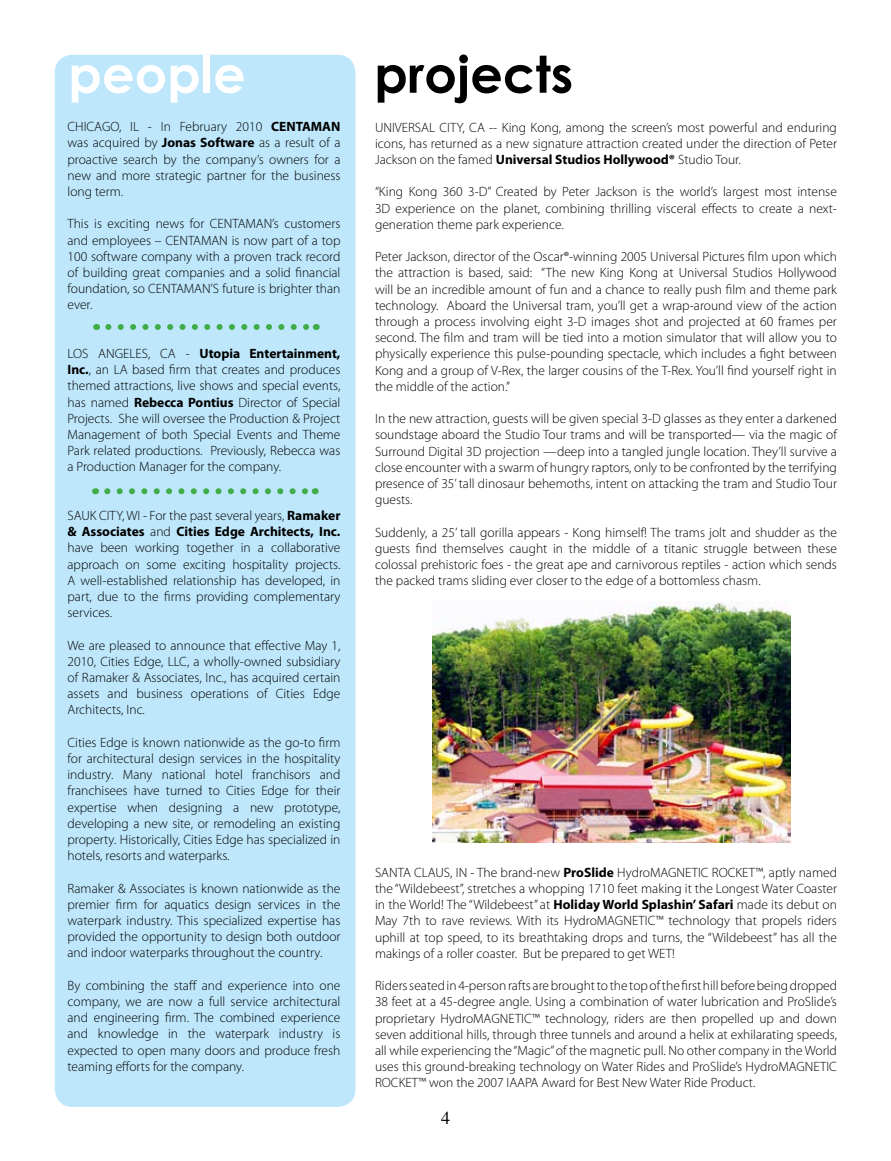
<style>
.page{position:relative;width:891px;height:1161px;background:#fff}
.page>*{position:absolute;margin:0;border:0;box-sizing:border-box;transform-origin:0 0}
.t1{font:700 51px "Century Gothic";color:#000}
.t2{font:700 51px "Century Gothic";color:#fff}
.t3{font:300 13.5px/16.2px "Myriad Pro";color:#000;text-align:justify}
.s1{font-weight:700}
</style>
<div class="page">
<div style="left:55px;top:55px;width:301px;height:1052px;background:#bee7fb;border-radius:18px"></div>
<img style="left:432px;top:602px;width:359px;height:241px">
<svg style="left:107px;top:488px;width:201px;height:6px"></svg>
<svg style="left:108px;top:324px;width:201px;height:6px"></svg>
<h1 class="t2" style="left:68px;top:42px;width:179px">people</h1>
<h1 class="t1" style="left:374px;top:42px;width:200px">projects</h1>
<p class="t3" style="left:68px;top:118px;width:275px">CHICAGO, IL - In February 2010 <span class="s1">CENTAMAN </span>was acquired by <span class="s1">Jonas Software</span> as a result of a proactive search by the company’s owners for a new and more strategic partner for the business long term.</p>
<p class="t3" style="left:68px;top:216px;width:275px">This is exciting news for CENTAMAN’s customers and employees – CENTAMAN is now part of a top 100 software company with a proven track record of building great companies and a solid financial foundation, so CENTAMAN’S future is brighter than ever.</p>
<p class="t3" style="left:68px;top:345px;width:275px">LOS ANGELES, CA - <span class="s1">Utopia Entertainment, Inc.</span>, an LA based firm that creates and produces themed attractions, live shows and special events, has named <span class="s1">Rebecca Pontius</span> Director of Special Projects. She will oversee the Production &amp; Project Management of both Special Events and Theme Park related productions. Previously, Rebecca was a Production Manager for the company.</p>
<p class="t3" style="left:68px;top:507px;width:275px">SAUK CITY, WI - For the past several years, <span class="s1">Ramaker &amp; Associates</span> and <span class="s1">Cities Edge Architects, Inc. </span>have been working together in a collaborative approach on some exciting hospitality projects.<br>A well-established relationship has developed, in part, due to the firms providing complementary services.</p>
<p class="t3" style="left:68px;top:637px;width:275px">We are pleased to announce that effective May 1, 2010, Cities Edge, LLC, a wholly-owned subsidiary of Ramaker &amp; Associates, Inc., has acquired certain assets and business operations of Cities Edge Architects, Inc.</p>
<p class="t3" style="left:68px;top:734px;width:275px">Cities Edge is known nationwide as the go-to firm for architectural design services in the hospitality industry. Many national hotel franchisors and franchisees have turned to Cities Edge for their expertise when designing a new prototype, developing a new site, or remodeling an existing property. Historically, Cities Edge has specialized in hotels, resorts and waterparks.</p>
<p class="t3" style="left:68px;top:880px;width:275px">Ramaker &amp; Associates is known nationwide as the premier firm for aquatics design services in the waterpark industry. This specialized expertise has provided the opportunity to design both outdoor and indoor waterparks throughout the country.</p>
<p class="t3" style="left:68px;top:977px;width:275px">By combining the staff and experience into one company, we are now a full service architectural and engineering firm. The combined experience and knowledge in the waterpark industry is expected to open many doors and produce fresh teaming efforts for the company.</p>
<p class="t3" style="left:375px;top:119px;width:464px">UNIVERSAL CITY, CA -- King Kong, among the screen’s most powerful and enduring icons, has returned as a new signature attraction created under the direction of Peter Jackson on the famed <span class="s1">Universal Studios Hollywood®</span> Studio Tour.</p>
<p class="t3" style="left:375px;top:184px;width:463px">“King Kong 360 3-D” Created by Peter Jackson is the world’s largest most intense 3D experience on the planet, combining thrilling visceral effects to create a next&shy;generation theme park experience.</p>
<p class="t3" style="left:375px;top:249px;width:464px">Peter Jackson, director of the Oscar®-winning 2005 Universal Pictures film upon which the attraction is based, said: “The new King Kong at Universal Studios Hollywood will be an incredible amount of fun and a chance to really push film and theme park technology. Aboard the Universal tram, you’ll get a wrap-around view of the action through a process involving eight 3-D images shot and projected at 60 frames per second. The film and tram will be tied into a motion simulator that will allow you to physically experience this pulse-pounding spectacle, which includes a fight between Kong and a group of V-Rex, the larger cousins of the T-Rex. You’ll find yourself right in the middle of the action.”</p>
<p class="t3" style="left:375px;top:411px;width:464px">In the new attraction, guests will be given special 3-D glasses as they enter a darkened soundstage aboard the Studio Tour trams and will be transported— via the magic of Surround Digital 3D projection —deep into a tangled jungle location. They’ll survive a close encounter with a swarm of hungry raptors, only to be confronted by the terrifying presence of 35’ tall dinosaur behemoths, intent on attacking the tram and Studio Tour guests.</p>
<p class="t3" style="left:375px;top:524px;width:464px">Suddenly, a 25’ tall gorilla appears - Kong himself! The trams jolt and shudder as the guests find themselves caught in the middle of a titanic struggle between these colossal prehistoric foes - the great ape and carnivorous reptiles - action which sends the packed trams sliding ever closer to the edge of a bottomless chasm.</p>
<p class="t3" style="left:375px;top:864px;width:464px">SANTA CLAUS, IN - The brand-new <span class="s1">ProSlide</span> HydroMAGNETIC ROCKET™, aptly named the “Wildebeest”, stretches a whopping 1710 feet making it the Longest Water Coaster in the World! The “Wildebeest” at <span class="s1">Holiday World Splashin’ Safari</span> made its debut on May 7th to rave reviews. With its HydroMAGNETIC™ technology that propels riders uphill at top speed, to its breathtaking drops and turns, the “Wildebeest” has all the makings of a roller coaster. But be prepared to get WET!</p>
<p class="t3" style="left:375px;top:978px;width:464px">Riders seated in 4-person rafts are brought to the top of the first hill before being dropped 38 feet at a 45-degree angle. Using a combination of water lubrication and ProSlide’s proprietary HydroMAGNETIC™ technology, riders are then propelled up and down seven additional hills, through three tunnels and around a helix at exhilarating speeds, all while experiencing the “Magic” of the magnetic pull. No other company in the World uses this ground-breaking technology on Water Rides and ProSlide’s HydroMAGNETIC ROCKET™ won the 2007 IAAPA Award for Best New Water Ride Product.</p>
</div>
